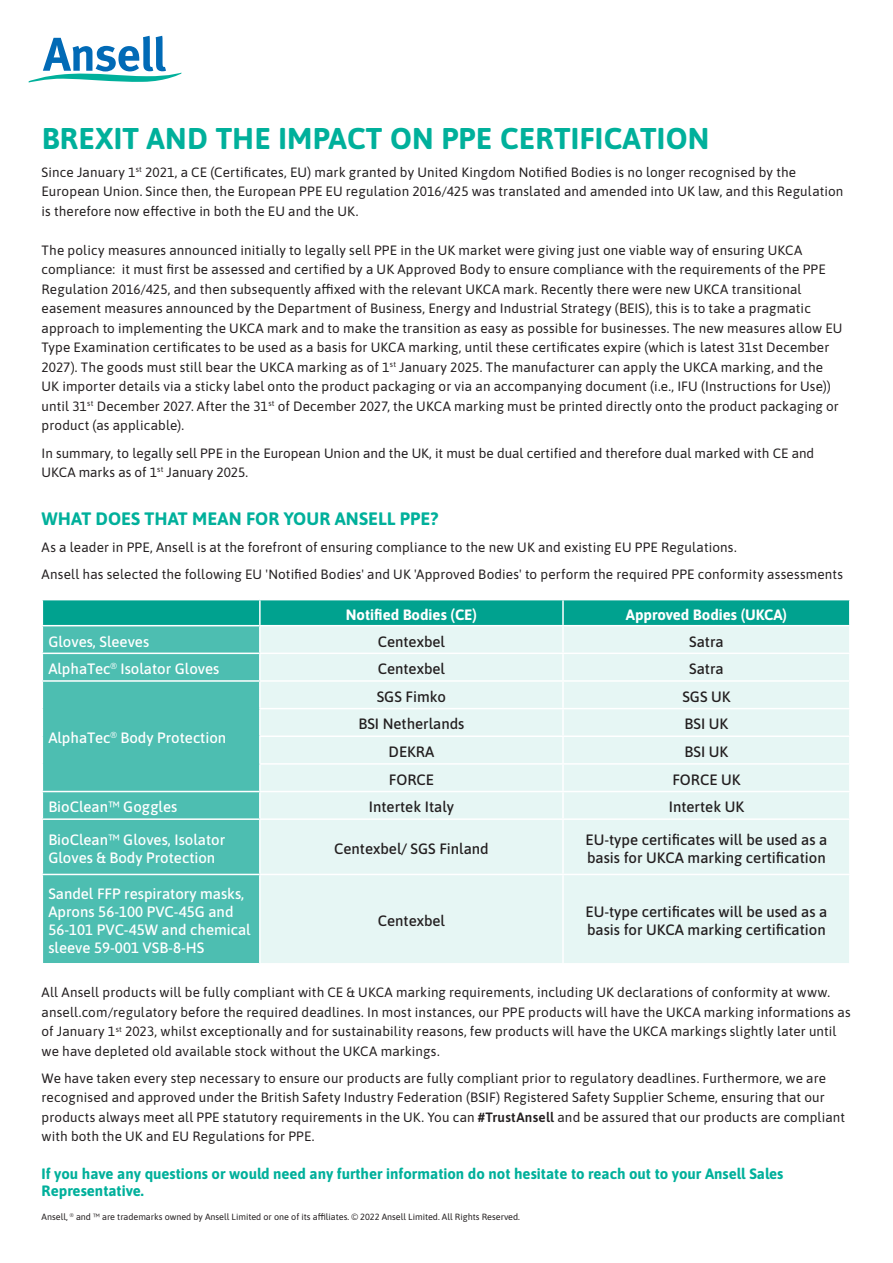
<style>
.page{position:relative;width:893px;height:1263px;background:#fff}
.page>*{position:absolute;margin:0;border:0;box-sizing:border-box;transform-origin:0 0}
.t1{font:30px "Asap";letter-spacing:.01em;color:#00b09b}
.t2{font:18px "Asap";letter-spacing:.005em;color:#00b09b}
.Subhead{font:500 15px/18px "Asap";color:#231f20}
.Subhead-2{font:500 15px/18px "Asap";color:#fff}
.Product_Statement{font:15px/17.2px "Asap";color:#00b09b}
.Subhead-3{font:15px "Asap";color:#fff}
.Product_Statement-2{font:13.5px/19.5px "Asap";letter-spacing:.01em;color:#231f20}
.copyright_line{font:9px "Asap";color:#231f20}
.s1{font-weight:600}
</style>
<div class="page">
<div style="left:43px;top:820px;width:216px;height:143px;background:#4dbeb1"></div>
<div style="left:261px;top:820px;width:588px;height:143px;background:#e6f6f4"></div>
<svg style="left:42px;top:600px;width:808px;height:218px;background:#a6ded8"></svg>
<hr style="left:42px;top:874px;width:218px;height:1px;background:#fff">
<hr style="left:260px;top:625px;width:303px;height:1px;background:#fff">
<hr style="left:259px;top:626px;width:2px;height:26px;background:#fff">
<hr style="left:563px;top:625px;width:288px;height:1px;background:#fff">
<hr style="left:562px;top:626px;width:2px;height:26px;background:#fff">
<hr style="left:849px;top:626px;width:2px;height:26px;background:#fff">
<hr style="left:260px;top:652px;width:303px;height:2px;background:#fff">
<hr style="left:259px;top:654px;width:2px;height:26px;background:#fff">
<hr style="left:563px;top:652px;width:288px;height:2px;background:#fff">
<hr style="left:562px;top:654px;width:2px;height:26px;background:#fff">
<hr style="left:849px;top:654px;width:2px;height:26px;background:#fff">
<hr style="left:260px;top:680px;width:303px;height:2px;background:#fff">
<hr style="left:259px;top:682px;width:2px;height:26px;background:#fff">
<hr style="left:563px;top:680px;width:288px;height:2px;background:#fff">
<hr style="left:562px;top:682px;width:2px;height:26px;background:#fff">
<hr style="left:849px;top:682px;width:2px;height:26px;background:#fff">
<hr style="left:259px;top:708px;width:304px;height:1px;background:#fff">
<hr style="left:259px;top:709px;width:2px;height:26px;background:#fff">
<hr style="left:563px;top:708px;width:288px;height:1px;background:#fff">
<hr style="left:562px;top:709px;width:2px;height:26px;background:#fff">
<hr style="left:849px;top:709px;width:2px;height:26px;background:#fff">
<hr style="left:259px;top:735px;width:304px;height:2px;background:#fff">
<hr style="left:259px;top:737px;width:2px;height:26px;background:#fff">
<hr style="left:563px;top:735px;width:288px;height:2px;background:#fff">
<hr style="left:562px;top:737px;width:2px;height:26px;background:#fff">
<hr style="left:849px;top:737px;width:2px;height:26px;background:#fff">
<hr style="left:259px;top:763px;width:304px;height:2px;background:#fff">
<hr style="left:259px;top:765px;width:2px;height:26px;background:#fff">
<hr style="left:563px;top:763px;width:288px;height:2px;background:#fff">
<hr style="left:562px;top:765px;width:2px;height:26px;background:#fff">
<hr style="left:849px;top:765px;width:2px;height:26px;background:#fff">
<hr style="left:260px;top:791px;width:303px;height:1px;background:#fff">
<hr style="left:259px;top:792px;width:2px;height:26px;background:#fff">
<hr style="left:563px;top:791px;width:288px;height:1px;background:#fff">
<hr style="left:562px;top:792px;width:2px;height:26px;background:#fff">
<hr style="left:849px;top:792px;width:2px;height:26px;background:#fff">
<hr style="left:562px;top:820px;width:2px;height:54px;background:#fff">
<hr style="left:260px;top:874px;width:303px;height:1px;background:#fff">
<hr style="left:563px;top:874px;width:288px;height:1px;background:#fff">
<hr style="left:562px;top:875px;width:2px;height:88px;background:#fff">
<svg style="left:29px;top:36px;width:152px;height:47px"></svg>
<p class="t1" style="left:42px;top:117px;width:669px">BREXIT AND THE IMPACT ON PPE CERTIFICATION</p>
<p class="Product_Statement-2" style="left:42px;top:162px;width:803px">Since January 1<sup>st</sup> 2021, a CE (Certificates, EU) mark granted by United Kingdom Notified Bodies is no longer recognised by the<br>European Union. Since then, the European PPE EU regulation 2016/425 was translated and amended into UK law, and this Regulation is therefore now effective in both the EU and the UK.</p>
<p class="Product_Statement-2" style="left:42px;top:240px;width:802px">The policy measures announced initially to legally sell PPE in the UK market were giving just one viable way of ensuring UKCA compliance: it must first be assessed and certified by a UK Approved Body to ensure compliance with the requirements of the PPE Regulation 2016/425, and then subsequently affixed with the relevant UKCA mark. Recently there were new UKCA transitional easement measures announced by the Department of Business, Energy and Industrial Strategy (BEIS), this is to take a pragmatic approach to implementing the UKCA mark and to make the transition as easy as possible for businesses. The new measures allow EU Type Examination certificates to be used as a basis for UKCA marking, until these certificates expire (which is latest 31st December 2027). The goods must still bear the UKCA marking as of 1<sup>st</sup> January 2025. The manufacturer can apply the UKCA marking, and the UK importer details via a sticky label onto the product packaging or via an accompanying document (i.e., IFU (Instructions for Use)) until 31<sup>st</sup> December 2027. After the 31<sup>st</sup> of December 2027, the UKCA marking must be printed directly onto the product packaging or product (as applicable).</p>
<p class="Product_Statement-2" style="left:42px;top:442px;width:774px">In summary, to legally sell PPE in the European Union and the UK, it must be dual certified and therefore dual marked with CE and<br>UKCA marks as of 1<sup>st</sup> January 2025.</p>
<p class="t2" style="left:42px;top:506px;width:398px">WHAT DOES THAT MEAN FOR YOUR ANSELL PPE?</p>
<p class="Product_Statement-2" style="left:42px;top:533px;width:803px;line-height:27.2px">As a leader in PPE, Ansell is at the forefront of ensuring compliance to the new UK and existing EU PPE Regulations.<br>Ansell has selected the following EU 'Notified Bodies' and UK 'Approved Bodies' to perform the required PPE conformity assessments</p>
<p class="Subhead-3" style="left:346px;top:604px;width:133px">Notified Bodies (CE)</p>
<p class="Subhead-3" style="left:626px;top:604px;width:163px">Approved Bodies (UKCA)</p>
<p class="Subhead-2" style="left:48px;top:631px;width:102px">Gloves, Sleeves</p>
<p class="Subhead" style="left:378px;top:631px;width:69px">Centexbel</p>
<p class="Subhead" style="left:689px;top:631px;width:36px">Satra</p>
<p class="Subhead-2" style="left:48px;top:659px;width:173px">AlphaTec<sup>®</sup> Isolator Gloves</p>
<p class="Subhead" style="left:378px;top:659px;width:69px">Centexbel</p>
<p class="Subhead" style="left:689px;top:659px;width:36px">Satra</p>
<p class="Subhead-2" style="left:48px;top:728px;width:179px">AlphaTec<sup>®</sup> Body Protection</p>
<p class="Subhead" style="left:377px;top:687px;width:71px">SGS Fimko</p>
<p class="Subhead" style="left:682px;top:687px;width:49px">SGS UK</p>
<p class="Subhead" style="left:358px;top:714px;width:107px">BSI Netherlands</p>
<p class="Subhead" style="left:685px;top:714px;width:45px">BSI UK</p>
<p class="Subhead" style="left:389px;top:742px;width:47px">DEKRA</p>
<p class="Subhead" style="left:685px;top:742px;width:45px">BSI UK</p>
<p class="Subhead" style="left:389px;top:770px;width:47px">FORCE</p>
<p class="Subhead" style="left:672px;top:770px;width:70px">FORCE UK</p>
<p class="Subhead-2" style="left:48px;top:797px;width:130px">BioClean™ Goggles</p>
<p class="Subhead" style="left:369px;top:797px;width:87px">Intertek Italy</p>
<p class="Subhead" style="left:669px;top:797px;width:77px">Intertek UK</p>
<p class="Subhead-2" style="left:48px;top:830px;width:178px">BioClean™ Gloves, Isolator<br>Gloves &amp; Body Protection</p>
<p class="Subhead" style="left:334px;top:839px;width:156px">Centexbel/ SGS Finland</p>
<p class="Subhead" style="left:585px;top:830px;width:243px">EU-type certificates will be used as a basis for UKCA marking certification</p>
<p class="Subhead-2" style="left:48px;top:884px;width:204px">Sandel FFP respiratory masks,<br>Aprons 56-100 PVC-45G and<br>56-101 PVC-45W and chemical sleeve 59-001 VSB-8-HS</p>
<p class="Subhead" style="left:378px;top:911px;width:69px">Centexbel</p>
<p class="Subhead" style="left:585px;top:902px;width:243px">EU-type certificates will be used as a basis for UKCA marking certification</p>
<p class="Product_Statement-2" style="left:42px;top:982px;width:810px">All Ansell products will be fully compliant with CE &amp; UKCA marking requirements, including UK declarations of conformity at www. ansell.com/regulatory before the required deadlines. In most instances, our PPE products will have the UKCA marking informations as of January 1<sup>st</sup> 2023, whilst exceptionally and for sustainability reasons, few products will have the UKCA markings slightly later until we have depleted old available stock without the UKCA markings.</p>
<p class="Product_Statement-2" style="left:42px;top:1067px;width:805px">We have taken every step necessary to ensure our products are fully compliant prior to regulatory deadlines. Furthermore, we are recognised and approved under the British Safety Industry Federation (BSIF) Registered Safety Supplier Scheme, ensuring that our products always meet all PPE statutory requirements in the UK. You can <span class="s1">#TrustAnsell</span> and be assured that our products are compliant with both the UK and EU Regulations for PPE.</p>
<p class="Product_Statement" style="left:42px;top:1164px;width:743px">If you have any questions or would need any further information do not hesitate to reach out to your Ansell Sales<br>Representative.</p>
<p class="copyright_line" style="left:42px;top:1210px;width:480px">Ansell, <sup>®</sup> and ™ are trademarks owned by Ansell Limited or one of its affiliates. © 2022 Ansell Limited. All Rights Reserved.</p>
</div>
